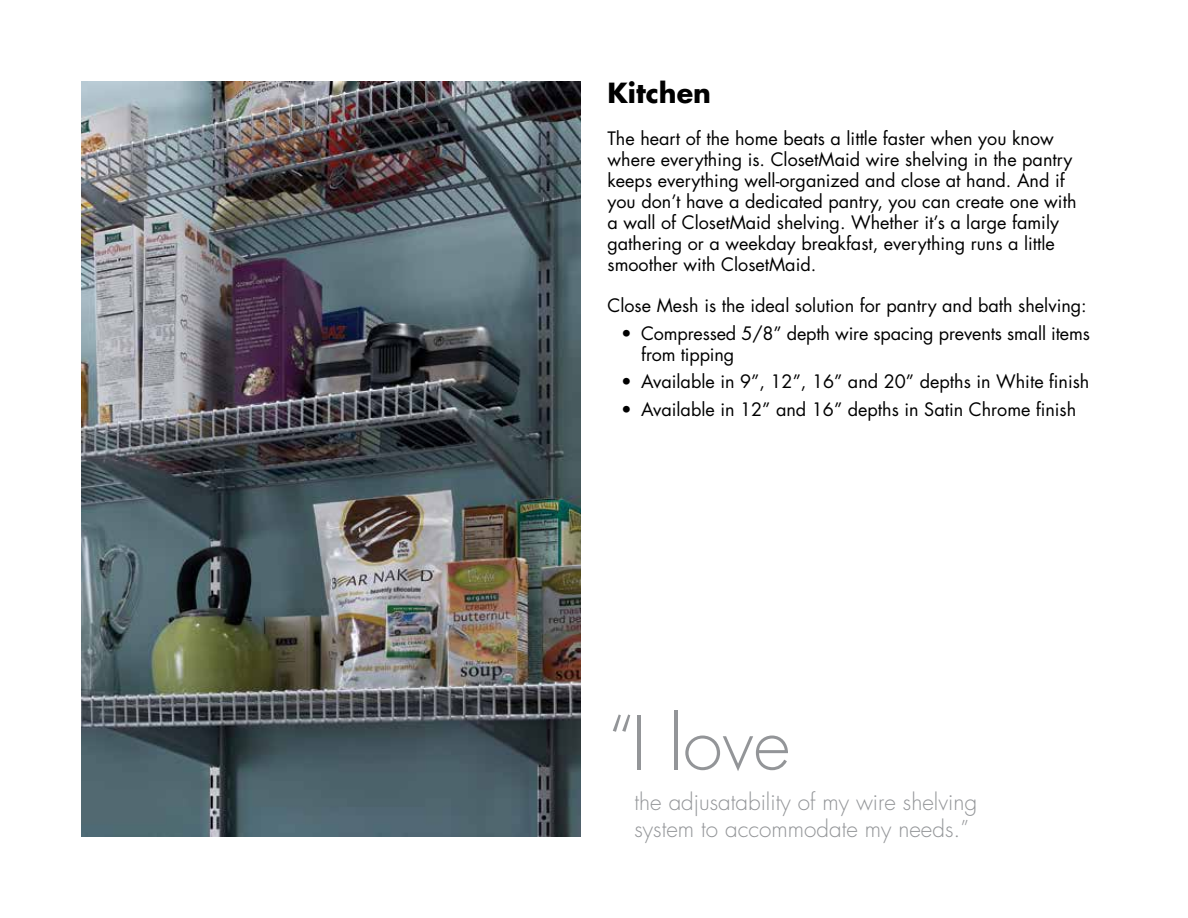
<style>
.page{position:relative;width:1188px;height:918px;background:#fff}
.page>*{position:absolute;margin:0;border:0;box-sizing:border-box;transform-origin:0 0}
.t1{font:300 72px "Futura Std";color:#939598}
.t2{font:700 27px "Futura Std";color:#000}
.t3{font:300 22.5px/27px "Futura Std";color:#939598}
.t4{font:18px/21px "Futura Std";color:#000}
</style>
<div class="page">
<img style="left:81px;top:81px;width:499px;height:756px">
<h2 class="t2" style="left:608px;top:75px;width:105px">Kitchen</h2>
<p class="t4" style="left:608px;top:128px;width:471px">The heart of the home beats a little faster when you know where everything is. ClosetMaid wire shelving in the pantry keeps everything well-organized and close at hand. And if you don’t have a dedicated pantry, you can create one with a wall of ClosetMaid shelving. Whether it’s a large family gathering or a weekday breakfast, everything runs a little smoother with ClosetMaid.</p>
<p class="t4" style="left:608px;top:295px;width:481px">Close Mesh is the ideal solution for pantry and bath shelving:</p>
<p class="t4" style="left:641px;top:323px;width:450px;text-indent:-20px">• Compressed 5/8” depth wire spacing prevents small items from tipping</p>
<p class="t4" style="left:621px;top:371px;width:470px">• Available in 9”, 12”, 16” and 20” depths in White finish</p>
<p class="t4" style="left:621px;top:399px;width:457px">• Available in 12” and 16” depths in Satin Chrome finish</p>
<h1 class="t1" style="left:608px;top:700px;width:184px">“I love</h1>
<p class="t3" style="left:634px;top:789px;width:344px">the adjusatability of my wire shelving system to accommodate my needs.”</p>
</div>
